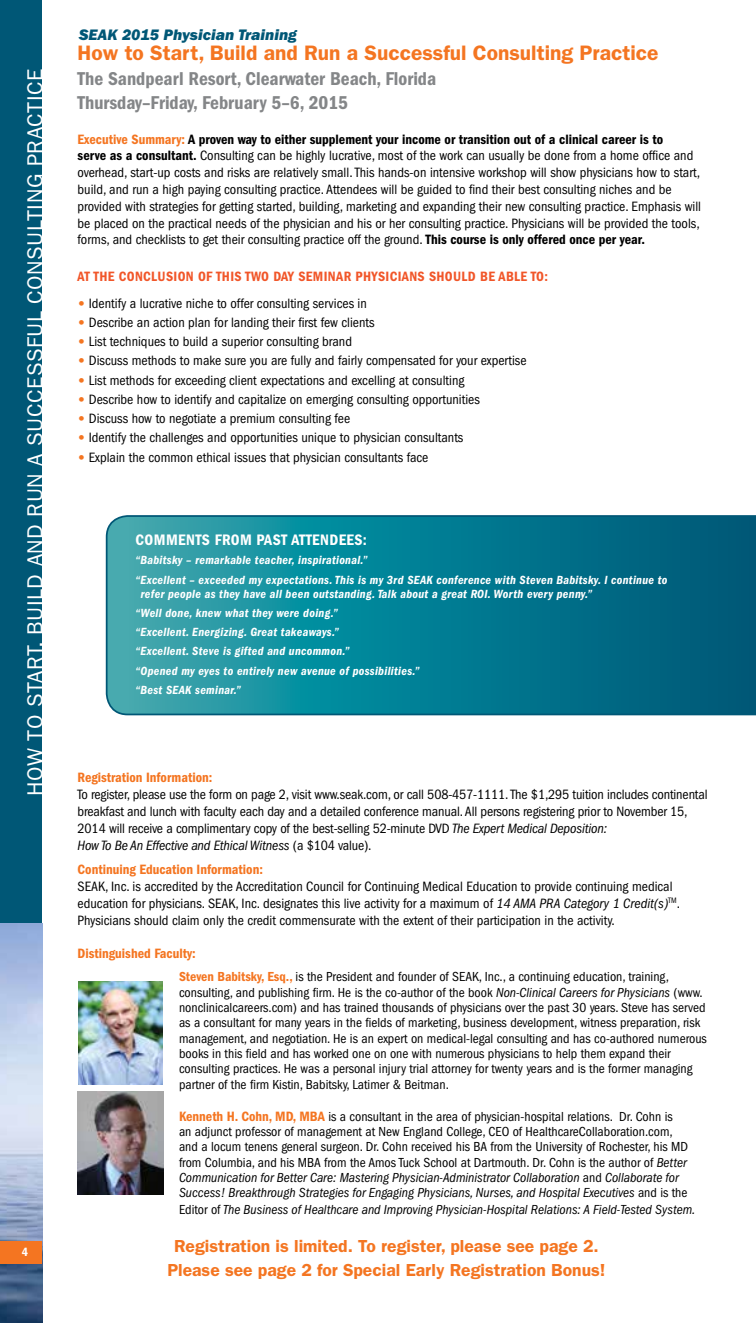
<style>
.page{position:relative;width:756px;height:1323px;background:#fff}
.page>*{position:absolute;margin:0;border:0;box-sizing:border-box;transform-origin:0 0}
.t1{font:21.88px "Franklin Gothic";letter-spacing:.025em;color:#fff}
.t2{font:600 21px "Franklin Gothic";color:#f47521}
.t3{font:600 condensed 19.25px/24.5px "Franklin Gothic";color:#848688}
.t4{font:600 17.5px/24.5px "Franklin Gothic";color:#f47521;text-align:center}
.t5{font:600 condensed 15.75px "Franklin Gothic";letter-spacing:.025em;color:#fff}
.t6{font:italic 800 15.75px "Franklin Gothic";color:#005776}
.t7{font:condensed 14px/16.8px "Franklin Gothic";color:#000}
.t8{font:600 condensed 14px "Franklin Gothic";color:#f47521}
.t9{font:600 condensed 14px "Franklin Gothic";letter-spacing:.025em;color:#f15629}
.t10{font:condensed 13.65px/15.2px "Franklin Gothic";color:#000}
.t11{font:italic condensed 13.65px "Franklin Gothic";color:#000}
.t12{font:italic 600 condensed 12.25px/19.2px "Franklin Gothic";letter-spacing:.025em;color:#fff}
.t13{font:600 condensed 12.25px "Franklin Gothic";color:#fff}
.s1{font-weight:600;color:#f47521}
.s2{font-weight:600}
.s3{font-weight:800;font-stretch:normal;font-size:13.65px;color:#f47521}
.s4{font-style:italic}
.s5{font-weight:600;font-size:14px;color:#f47521}
.s6{font-style:normal}
</style>
<div class="page">
<hr style="left:755px;top:0;width:1px;height:1323px;background:#eaf2f2">
<div style="left:0;top:0;width:42px;height:1323px;background:#005776"></div>
<img style="left:0;top:923px;width:42px;height:400px">
<div style="left:0;top:1241px;width:42px;height:23px;background:#f47521"></div>
<svg style="left:105px;top:514px;width:651px;height:202px;background:#0f8094"></svg>
<img style="left:78px;top:981px;width:84px;height:104px">
<img style="left:78px;top:1092px;width:85px;height:103px">
<h1 class="t1" style="left:22px;top:796px;width:728px;rotate:-90deg">HOW TO START, BUILD AND RUN A SUCCESSFUL CONSULTING PRACTICE</h1>
<p class="t13" style="left:22px;top:1245px;width:8px">4</p>
<p class="t6" style="left:79px;top:25px;width:220px">SEAK 2015 Physician Training</p>
<h2 class="t2" style="left:78px;top:41px;width:582px">How to Start, Build and Run a Successful Consulting Practice</h2>
<h3 class="t3" style="left:78px;top:66px;width:360px">The Sandpearl Resort, Clearwater Beach, Florida<br>Thursday–Friday, February 5–6, 2015</h3>
<p class="t7" style="left:78px;top:131px;width:625px"><span class="s1">Executive Summary:</span> <span class="s2">A proven way to either supplement your income or transition out of a clinical career is to<br>serve as a consultant.</span> Consulting can be highly lucrative, most of the work can usually be done from a home office and overhead, start-up costs and risks are relatively small. This hands-on intensive workshop will show physicians how to start, build, and run a high paying consulting practice. Attendees will be guided to find their best consulting niches and be provided with strategies for getting started, building, marketing and expanding their new consulting practice. Emphasis will be placed on the practical needs of the physician and his or her consulting practice. Physicians will be provided the tools, forms, and checklists to get their consulting practice off the ground. <span class="s2">This course is only offered once per year.</span></p>
<p class="t9" style="left:78px;top:268px;width:25px">At the</p>
<p class="t9" style="left:119px;top:268px;width:9px">concl</p>
<p class="t9" style="left:158px;top:268px;width:17px">usion</p>
<p class="t9" style="left:198px;top:268px;width:26px">of this</p>
<p class="t9" style="left:245px;top:268px;width:9px">two</p>
<p class="t9" style="left:273px;top:268px;width:34px">day seminar</p>
<p class="t9" style="left:356px;top:268px;width:31px">physicians</p>
<p class="t9" style="left:429px;top:268px;width:78px">shouldbeable</p>
<p class="t9" style="left:531px;top:268px;width:19px">to :</p>
<p class="t7" style="left:78px;top:295px;width:291px"><span class="s3">•</span> Identify a lucrative niche to offer consulting services in</p>
<p class="t7" style="left:78px;top:314px;width:298px"><span class="s3">•</span> Describe an action plan for landing their first few clients</p>
<p class="t7" style="left:78px;top:333px;width:276px"><span class="s3">•</span> List techniques to build a superior consulting brand</p>
<p class="t7" style="left:78px;top:353px;width:450px"><span class="s3">•</span> Discuss methods to make sure you are fully and fairly compensated for your expertise</p>
<p class="t7" style="left:78px;top:372px;width:388px"><span class="s3">•</span> List methods for exceeding client expectations and excelling at consulting</p>
<p class="t7" style="left:78px;top:391px;width:404px"><span class="s3">•</span> Describe how to identify and capitalize on emerging consulting opportunities</p>
<p class="t7" style="left:78px;top:410px;width:274px"><span class="s3">•</span> Discuss how to negotiate a premium consulting fee</p>
<p class="t7" style="left:78px;top:430px;width:387px"><span class="s3">•</span> Identify the challenges and opportunities unique to physician consultants</p>
<p class="t7" style="left:78px;top:449px;width:352px"><span class="s3">•</span> Explain the common ethical issues that physician consultants face</p>
<p class="t5" style="left:136px;top:531px;width:233px">COMMENTS FROM PAST ATTENDEES:</p>
<p class="t12" style="left:136px;top:551px;width:533px">“Babitsky – remarkable teacher, inspirational.”<br>“Excellent – exceeded my expectations. This is my 3rd SEAK conference with Steven Babitsky. I continue to</p>
<p class="t12" style="left:136px;top:584px;width:458px;text-indent:5px">refer people as they have all been outstanding. Talk about a great ROI. Worth every penny.” “Well done, knew what they were doing.”<br>“Excellent. Energizing. Great takeaways.”<br>“Excellent. Steve is gifted and uncommon.”<br>“Opened my eyes to entirely new avenue of possibilities.”<br>“Best SEAK seminar.”</p>
<p class="t8" style="left:78px;top:770px;width:136px">Registration Information:</p>
<p class="t7" style="left:78px;top:786px;width:631px">To register, please use the form on page 2, visit www.seak.com, or call 508-457-1111. The $1,295 tuition includes continental breakfast and lunch with faculty each day and a detailed conference manual. All persons registering prior to November 15, 2014 will receive a complimentary copy of the best-selling 52-minute DVD <span class="s4">The Expert Medical Deposition:<br>How To Be An Effective and Ethical Witness</span> (a $104 value).</p>
<p class="t8" style="left:78px;top:862px;width:187px">Continuing Education Information:</p>
<p class="t7" style="left:78px;top:878px;width:604px">SEAK, Inc. is accredited by the Accreditation Council for Continuing Medical Education to provide continuing medical education for physicians. SEAK, Inc. designates this live activity for a maximum of <span class="s4">14 AMA PRA Category 1 Credit(s)</span><sup>TM</sup>.<br>Physicians should claim only the credit commensurate with the extent of their participation in the activity.</p>
<p class="t8" style="left:78px;top:946px;width:120px">Distinguished Faculty:</p>
<p class="t10" style="left:179px;top:969px;width:529px"><span class="s1">Steven Babitsky, Esq.,</span> is the President and founder of SEAK, Inc., a continuing education, training, consulting, and publishing firm. He is the co-author of the book <span class="s4">Non-Clinical Careers for Physicians</span> (www. nonclinicalcareers.com) and has trained thousands of physicians over the past 30 years. Steve has served as a consultant for many years in the fields of marketing, business development, witness preparation, risk management, and negotiation. He is an expert on medical-legal consulting and has co-authored numerous books in this field and has worked one on one with numerous physicians to help them expand their consulting practices. He was a personal injury trial attorney for twenty years and is the former managing partner of the firm Kistin, Babitsky, Latimer &amp; Beitman.</p>
<p class="t10" style="left:179px;top:1109px;width:511px"><span class="s5">Kenneth H. Cohn, MD, MBA</span> is a consultant in the area of physician-hospital relations. Dr. Cohn is an adjunct professor of management at New England College, CEO of HealthcareCollaboration.com, and a locum tenens general surgeon. Dr. Cohn received his BA from the University of Rochester, his MD from Columbia, and his MBA from the Amos Tuck School at Dartmouth. Dr. Cohn is the author of <span class="s4">Better Communication for Better Care: Mastering Physician-Administrator Collaboration</span> and <span class="s4">Collaborate for Success! Breakthrough Strategies for Engaging Physicians, Nurses, and Hospital Executives</span> and is the</p>
<p class="t11" style="left:179px;top:1202px;width:518px"><span class="s6">Editor of</span> The Business of Healthcare and Improving Physician-Hospital Relations: A Field-Tested System.</p>
<p class="t4" style="left:167px;top:1233px;width:440px">Registration is limited. To register, please see page 2.<br>Please see page 2 for Special Early Registration Bonus!</p>
</div>
